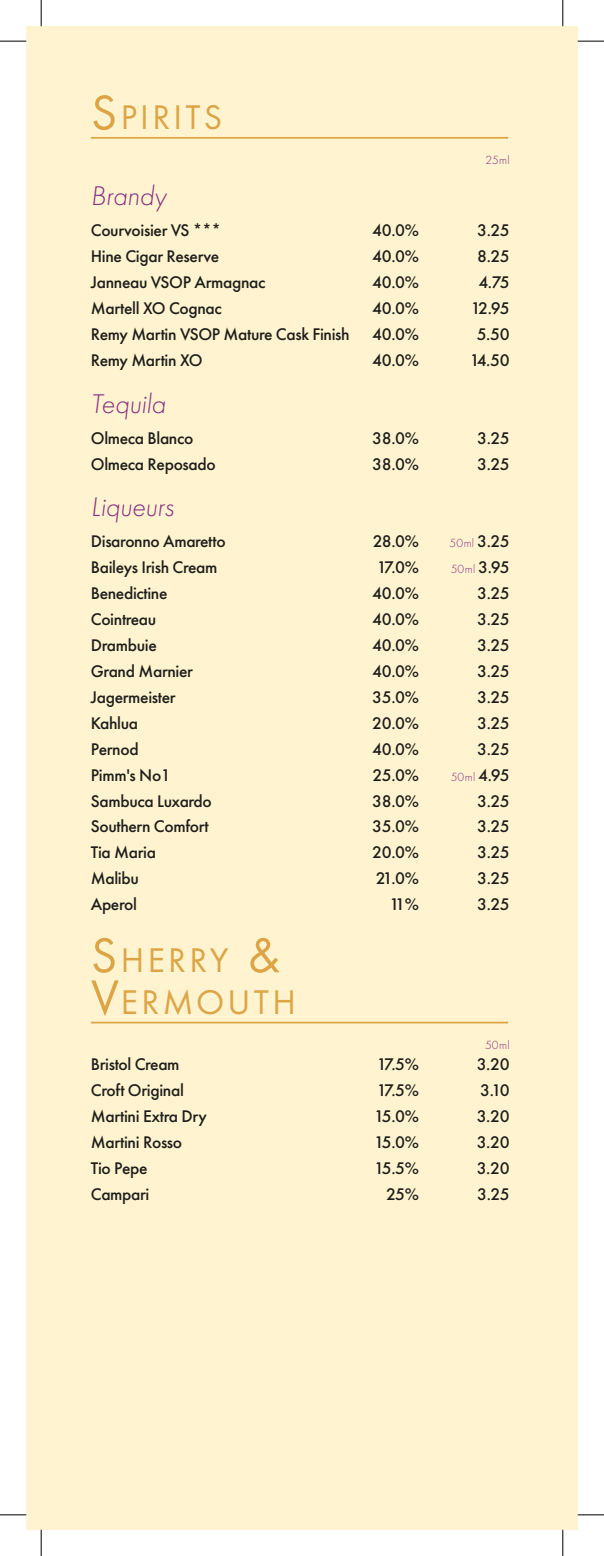
<style>
.page{position:relative;width:604px;height:1556px;background:#fff}
.page>*{position:absolute;margin:0;border:0;box-sizing:border-box;transform-origin:0 0}
.t1{font:35.52px/42px "Futura PT";letter-spacing:.095em;color:#dda546}
.t2{font:italic 300 28px "Futura PT";letter-spacing:-.005em;color:#8a2d83}
.t3{font:500 17.5px "Futura PT";letter-spacing:-.02em;color:#1d1d1b}
.t4{font:300 12.25px "Futura PT";letter-spacing:.02em;color:#8a2d83}
.s1{font-size:50.75px}
.s2{font-weight:500;font-size:17.5px;color:#1d1d1b}
</style>
<div class="page">
<div style="left:26px;top:26px;width:551px;height:1503px;background:#fff4cf"></div>
<hr style="left:91px;top:137px;width:416px;height:2px;background:#dda546">
<hr style="left:91px;top:1021px;width:416px;height:2px;background:#dda546">
<svg style="left:0;top:41px;width:26px;height:1px"></svg>
<svg style="left:577px;top:41px;width:26px;height:1px"></svg>
<svg style="left:0;top:1514px;width:26px;height:1px"></svg>
<svg style="left:577px;top:1514px;width:26px;height:1px"></svg>
<svg style="left:41px;top:0;width:1px;height:26px"></svg>
<svg style="left:41px;top:1529px;width:1px;height:27px"></svg>
<svg style="left:562px;top:0;width:1px;height:26px"></svg>
<svg style="left:562px;top:1529px;width:1px;height:27px"></svg>
<h1 class="t1" style="left:91px;top:96px;width:129px"><span class="s1">S</span>PIRITS</h1>
<p class="t4" style="left:485px;top:153px;width:26px">25ml</p>
<h2 class="t2" style="left:91px;top:180px;width:77px">Brandy</h2>
<p class="t3" style="left:91px;top:220px;width:132px">Courvoisier VS ***</p>
<p class="t3" style="left:372px;top:220px;width:48px">40.0%</p>
<p class="t3" style="left:476px;top:220px;width:34px">3.25</p>
<p class="t3" style="left:91px;top:246px;width:130px">Hine Cigar Reserve</p>
<p class="t3" style="left:372px;top:246px;width:48px">40.0%</p>
<p class="t3" style="left:476px;top:246px;width:34px">8.25</p>
<p class="t3" style="left:91px;top:272px;width:176px">Janneau VSOP Armagnac</p>
<p class="t3" style="left:372px;top:272px;width:48px">40.0%</p>
<p class="t3" style="left:478px;top:272px;width:33px">4.75</p>
<p class="t3" style="left:91px;top:298px;width:132px">Martell XO Cognac</p>
<p class="t3" style="left:372px;top:298px;width:48px">40.0%</p>
<p class="t3" style="left:470px;top:298px;width:40px">12.95</p>
<p class="t3" style="left:91px;top:324px;width:260px">Remy Martin VSOP Mature Cask Finish</p>
<p class="t3" style="left:372px;top:324px;width:48px">40.0%</p>
<p class="t3" style="left:476px;top:324px;width:34px">5.50</p>
<p class="t3" style="left:91px;top:350px;width:113px">Remy Martin XO</p>
<p class="t3" style="left:372px;top:350px;width:48px">40.0%</p>
<p class="t3" style="left:469px;top:350px;width:41px">14.50</p>
<h2 class="t2" style="left:91px;top:387px;width:76px">Tequila</h2>
<p class="t3" style="left:91px;top:427px;width:104px">Olmeca Blanco</p>
<p class="t3" style="left:372px;top:427px;width:48px">38.0%</p>
<p class="t3" style="left:476px;top:427px;width:34px">3.25</p>
<p class="t3" style="left:91px;top:453px;width:126px">Olmeca Reposado</p>
<p class="t3" style="left:372px;top:453px;width:48px">38.0%</p>
<p class="t3" style="left:476px;top:453px;width:34px">3.25</p>
<h2 class="t2" style="left:91px;top:491px;width:84px">Liqueurs</h2>
<p class="t3" style="left:91px;top:530px;width:136px">Disaronno Amaretto</p>
<p class="t3" style="left:372px;top:530px;width:48px">28.0%</p>
<p class="t4" style="left:449px;top:536px;width:62px">50ml <span class="s2">3.25</span></p>
<p class="t3" style="left:91px;top:556px;width:128px">Baileys Irish Cream</p>
<p class="t3" style="left:376px;top:556px;width:44px">17.0%</p>
<p class="t4" style="left:450px;top:562px;width:60px">50ml <span class="s2">3.95</span></p>
<p class="t3" style="left:91px;top:582px;width:78px">Benedictine</p>
<p class="t3" style="left:372px;top:582px;width:48px">40.0%</p>
<p class="t3" style="left:476px;top:582px;width:34px">3.25</p>
<p class="t3" style="left:91px;top:608px;width:67px">Cointreau</p>
<p class="t3" style="left:372px;top:608px;width:48px">40.0%</p>
<p class="t3" style="left:476px;top:608px;width:34px">3.25</p>
<p class="t3" style="left:91px;top:634px;width:67px">Drambuie</p>
<p class="t3" style="left:372px;top:634px;width:48px">40.0%</p>
<p class="t3" style="left:476px;top:634px;width:34px">3.25</p>
<p class="t3" style="left:91px;top:660px;width:104px">Grand Marnier</p>
<p class="t3" style="left:372px;top:660px;width:48px">40.0%</p>
<p class="t3" style="left:476px;top:660px;width:34px">3.25</p>
<p class="t3" style="left:91px;top:686px;width:86px">Jagermeister</p>
<p class="t3" style="left:372px;top:686px;width:48px">35.0%</p>
<p class="t3" style="left:476px;top:686px;width:34px">3.25</p>
<p class="t3" style="left:91px;top:712px;width:49px">Kahlua</p>
<p class="t3" style="left:372px;top:712px;width:48px">20.0%</p>
<p class="t3" style="left:476px;top:712px;width:34px">3.25</p>
<p class="t3" style="left:91px;top:738px;width:49px">Pernod</p>
<p class="t3" style="left:372px;top:738px;width:48px">40.0%</p>
<p class="t3" style="left:476px;top:738px;width:34px">3.25</p>
<p class="t3" style="left:91px;top:764px;width:81px">Pimm's No1</p>
<p class="t3" style="left:372px;top:764px;width:48px">25.0%</p>
<p class="t4" style="left:450px;top:769px;width:60px">50ml <span class="s2">4.95</span></p>
<p class="t3" style="left:91px;top:790px;width:122px">Sambuca Luxardo</p>
<p class="t3" style="left:372px;top:790px;width:48px">38.0%</p>
<p class="t3" style="left:476px;top:790px;width:34px">3.25</p>
<p class="t3" style="left:91px;top:816px;width:119px">Southern Comfort</p>
<p class="t3" style="left:372px;top:816px;width:48px">35.0%</p>
<p class="t3" style="left:476px;top:816px;width:34px">3.25</p>
<p class="t3" style="left:91px;top:842px;width:67px">Tia Maria</p>
<p class="t3" style="left:372px;top:842px;width:48px">20.0%</p>
<p class="t3" style="left:476px;top:842px;width:34px">3.25</p>
<p class="t3" style="left:91px;top:868px;width:49px">Malibu</p>
<p class="t3" style="left:375px;top:868px;width:45px">21.0%</p>
<p class="t3" style="left:476px;top:868px;width:34px">3.25</p>
<p class="t3" style="left:91px;top:894px;width:48px">Aperol</p>
<p class="t3" style="left:389px;top:894px;width:31px">11%</p>
<p class="t3" style="left:476px;top:894px;width:34px">3.25</p>
<h1 class="t1" style="left:91px;top:939px;width:206px"><span class="s1">S</span>HERRY <span class="s1">&amp;<br>V</span>ERMOUTH</h1>
<p class="t4" style="left:484px;top:1038px;width:26px">50ml</p>
<p class="t3" style="left:91px;top:1053px;width:90px">Bristol Cream</p>
<p class="t3" style="left:376px;top:1053px;width:44px">17.5%</p>
<p class="t3" style="left:476px;top:1053px;width:34px">3.20</p>
<p class="t3" style="left:91px;top:1079px;width:94px">Croft Original</p>
<p class="t3" style="left:376px;top:1079px;width:44px">17.5%</p>
<p class="t3" style="left:480px;top:1079px;width:31px">3.10</p>
<p class="t3" style="left:91px;top:1105px;width:117px">Martini Extra Dry</p>
<p class="t3" style="left:374px;top:1105px;width:46px">15.0%</p>
<p class="t3" style="left:476px;top:1105px;width:34px">3.20</p>
<p class="t3" style="left:91px;top:1131px;width:93px">Martini Rosso</p>
<p class="t3" style="left:374px;top:1131px;width:46px">15.0%</p>
<p class="t3" style="left:476px;top:1131px;width:34px">3.20</p>
<p class="t3" style="left:91px;top:1157px;width:58px">Tio Pepe</p>
<p class="t3" style="left:374px;top:1157px;width:46px">15.5%</p>
<p class="t3" style="left:476px;top:1157px;width:34px">3.20</p>
<p class="t3" style="left:91px;top:1183px;width:60px">Campari</p>
<p class="t3" style="left:386px;top:1183px;width:34px">25%</p>
<p class="t3" style="left:476px;top:1183px;width:34px">3.25</p>
</div>
